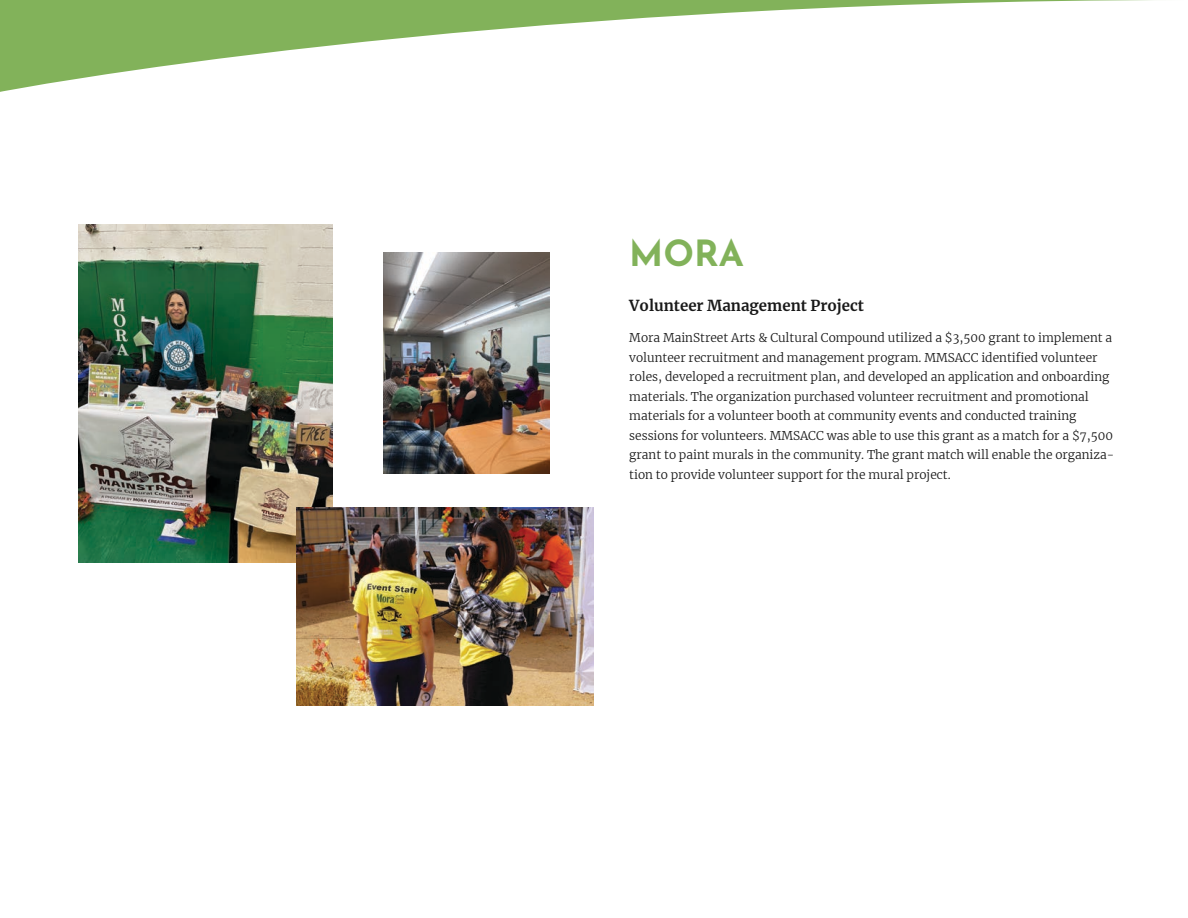
<style>
.page{position:relative;width:1188px;height:918px;background:#fff}
.page>*{position:absolute;margin:0;border:0;box-sizing:border-box;transform-origin:0 0}
.t1{font:700 36px "Josefin Sans";color:#82b25a}
.t2{font:700 15px "Merriweather";color:#191919}
.t3{font:300 12px/19.5px "Merriweather";color:#191919}
</style>
<div class="page">
<svg style="left:0;top:0;width:1152px;height:92px"></svg>
<img style="left:79px;top:225px;width:253px;height:337px">
<img style="left:384px;top:253px;width:166px;height:221px">
<img style="left:297px;top:508px;width:297px;height:198px">
<p class="t1" style="left:629px;top:227px;width:116px">MORA</p>
<p class="t2" style="left:629px;top:295px;width:236px">Volunteer Management Project</p>
<p class="t3" style="left:629px;top:328px;width:487px">Mora MainStreet Arts &amp; Cultural Compound utilized a $3,500 grant to implement a volunteer recruitment and management program. MMSACC identified volunteer roles, developed a recruitment plan, and developed an application and onboarding materials. The organization purchased volunteer recruitment and promotional materials for a volunteer booth at community events and conducted training sessions for volunteers. MMSACC was able to use this grant as a match for a $7,500 grant to paint murals in the community. The grant match will enable the organiza&shy;tion to provide volunteer support for the mural project.</p>
</div>
